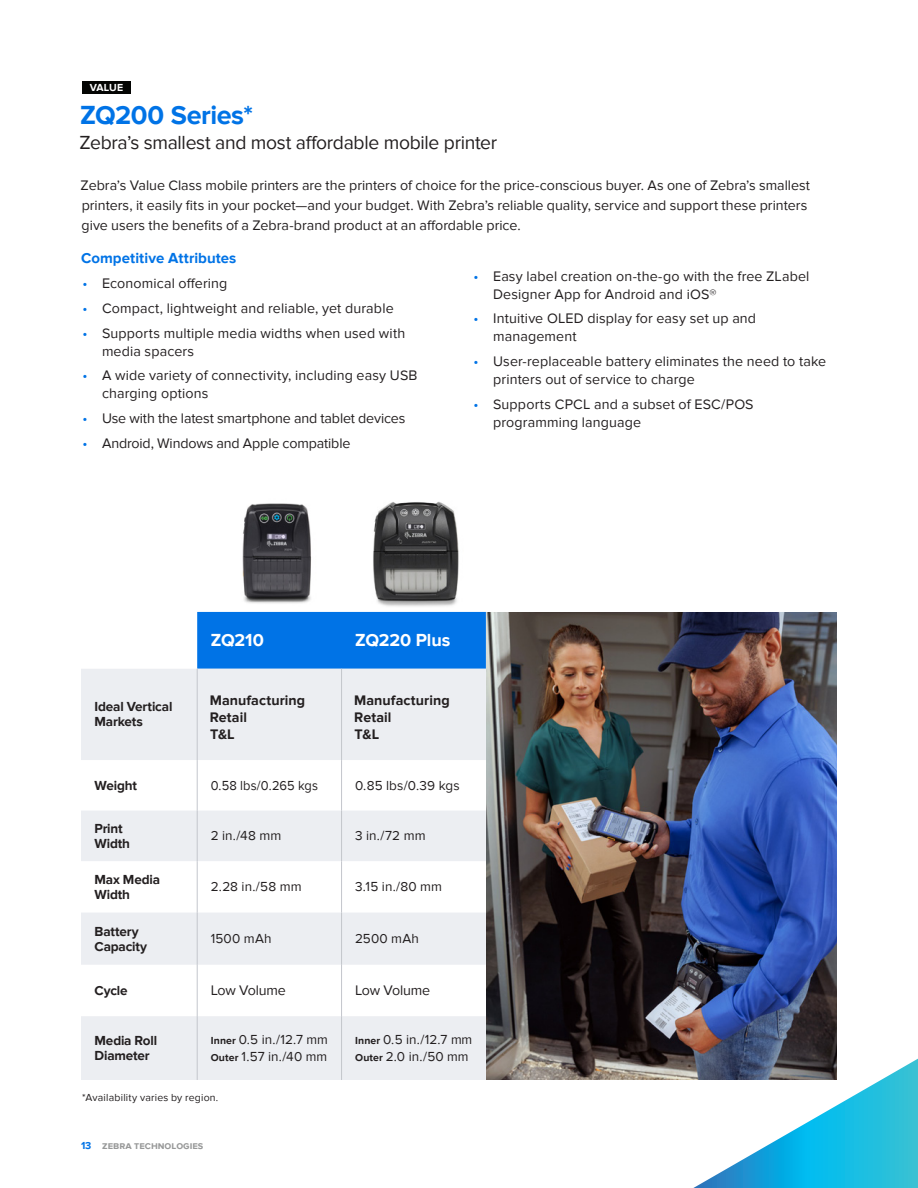
<style>
.page{position:relative;width:918px;height:1188px;background:#fff}
.page>*{position:absolute;margin:0;border:0;box-sizing:border-box;transform-origin:0 0}
.t1{font:700 27px "Proxima Nova";letter-spacing:-.015em;color:#0073e6}
.t2{font:19.5px "Proxima Nova";letter-spacing:-.015em;color:#231f20}
.t3{font:700 18px "Proxima Nova";letter-spacing:-.01em;color:#fff}
.t4{font:700 15px "Proxima Nova";letter-spacing:.005em;color:#0073e6}
.t5{font:14.25px/18px "Proxima Nova";letter-spacing:.005em;color:#231f20}
.t6{font:700 14.25px "Proxima Nova";letter-spacing:.005em;color:#231f20}
.t7{font:13.5px/16.5px "Proxima Nova";letter-spacing:.01em;color:#231f20}
.t8{font:700 13.5px/15px "Proxima Nova";letter-spacing:-.01em;color:#231f20}
.t9{font:13.5px "Proxima Nova";letter-spacing:.01em;color:#231f20;scale:.95 1}
.t10{font:10.5px "Proxima Nova";letter-spacing:.02em;color:#231f20}
.t11{font:700 10.5px "Proxima Nova";color:#989999}
.t12{font:700 10.5px "Proxima Nova";color:#fff}
.s1{color:#0073e6}
.s2{font-weight:700;font-size:10.5px}
</style>
<div class="page">
<div style="left:197px;top:612px;width:289px;height:57px;background:#0073e6"></div>
<div style="left:81px;top:669px;width:405px;height:411px;background:#eceef2"></div>
<svg style="left:81px;top:760px;width:405px;height:256px"></svg>
<hr style="left:197px;top:669px;width:1px;height:91px;background:#c3c6cc">
<hr style="left:341px;top:669px;width:1px;height:91px;background:#c3c6cc">
<hr style="left:197px;top:760px;width:1px;height:50px;background:#c3c6cc">
<hr style="left:341px;top:760px;width:1px;height:50px;background:#c3c6cc">
<hr style="left:197px;top:810px;width:1px;height:51px;background:#c3c6cc">
<hr style="left:341px;top:810px;width:1px;height:51px;background:#c3c6cc">
<hr style="left:197px;top:861px;width:1px;height:51px;background:#c3c6cc">
<hr style="left:341px;top:861px;width:1px;height:51px;background:#c3c6cc">
<hr style="left:197px;top:912px;width:1px;height:53px;background:#c3c6cc">
<hr style="left:341px;top:912px;width:1px;height:53px;background:#c3c6cc">
<hr style="left:197px;top:965px;width:1px;height:51px;background:#c3c6cc">
<hr style="left:341px;top:965px;width:1px;height:51px;background:#c3c6cc">
<hr style="left:197px;top:1016px;width:1px;height:64px;background:#c3c6cc">
<hr style="left:341px;top:1016px;width:1px;height:64px;background:#c3c6cc">
<img style="left:486px;top:612px;width:351px;height:468px">
<div style="left:82px;top:81px;width:49px;height:13px;background:#040503"></div>
<img style="left:242px;top:503px;width:69px;height:101px">
<img style="left:373px;top:501px;width:86px;height:106px">
<svg style="left:693px;top:1059px;width:225px;height:129px"></svg>
<p class="t12" style="left:90px;top:82px;width:35px">VALUE</p>
<h1 class="t1" style="left:80px;top:99px;width:174px">ZQ200 Series*</h1>
<h2 class="t2" style="left:80px;top:132px;width:419px">Zebra’s smallest and most affordable mobile printer</h2>
<p class="t5" style="left:81px;top:175px;width:731px;line-height:20.2px">Zebra’s Value Class mobile printers are the printers of choice for the price-conscious buyer. As one of Zebra’s smallest printers, it easily fits in your pocket—and your budget. With Zebra’s reliable quality, service and support these printers give users the benefits of a Zebra-brand product at an affordable price.</p>
<p class="t4" style="left:81px;top:250px;width:157px">Competitive Attributes</p>
<p class="t5" style="left:82px;top:275px;width:146px"><span class="s1">•</span> Economical offering</p>
<p class="t5" style="left:82px;top:299px;width:313px"><span class="s1">•</span> Compact, lightweight and reliable, yet durable</p>
<p class="t5" style="left:102px;top:324px;width:305px;text-indent:-20px"><span class="s1">•</span> Supports multiple media widths when used with media spacers</p>
<p class="t5" style="left:102px;top:367px;width:317px;text-indent:-20px"><span class="s1">•</span> A wide variety of connectivity, including easy USB charging options</p>
<p class="t5" style="left:82px;top:410px;width:324px"><span class="s1">•</span> Use with the latest smartphone and tablet devices</p>
<p class="t5" style="left:82px;top:434px;width:269px"><span class="s1">•</span> Android, Windows and Apple compatible</p>
<p class="t5" style="left:493px;top:267px;width:318px;text-indent:-20px"><span class="s1">•</span> Easy label creation on-the-go with the free ZLabel<br>Designer App for Android and iOS®</p>
<p class="t5" style="left:493px;top:310px;width:265px;text-indent:-20px"><span class="s1">•</span> Intuitive OLED display for easy set up and management</p>
<p class="t5" style="left:493px;top:352px;width:335px;text-indent:-20px"><span class="s1">•</span> User-replaceable battery eliminates the need to take printers out of service to charge</p>
<p class="t5" style="left:493px;top:395px;width:262px;text-indent:-20px"><span class="s1">•</span> Supports CPCL and a subset of ESC/POS programming language</p>
<p class="t8" style="left:94px;top:700px;width:79px">Ideal Vertical<br>Markets</p>
<p class="t3" style="left:211px;top:630px;width:55px">ZQ210</p>
<p class="t3" style="left:355px;top:630px;width:97px">ZQ220 Plus</p>
<p class="t6" style="left:210px;top:692px;width:97px">Manufacturing</p>
<p class="t6" style="left:354px;top:692px;width:97px">Manufacturing</p>
<p class="t6" style="left:210px;top:709px;width:39px">Retail</p>
<p class="t6" style="left:354px;top:709px;width:39px">Retail</p>
<p class="t6" style="left:210px;top:726px;width:26px">T&amp;L</p>
<p class="t6" style="left:355px;top:726px;width:26px">T&amp;L</p>
<p class="t8" style="left:94px;top:778px;width:44px">Weight</p>
<p class="t9" style="left:211px;top:777px;width:114px">0.58 lbs/0.265 kgs</p>
<p class="t7" style="left:355px;top:777px;width:106px">0.85 lbs/0.39 kgs</p>
<p class="t8" style="left:94px;top:821px;width:37px">Print<br>Width</p>
<p class="t7" style="left:211px;top:828px;width:72px">2 in./48 mm</p>
<p class="t7" style="left:355px;top:828px;width:72px">3 in./72 mm</p>
<p class="t8" style="left:94px;top:872px;width:67px">Max Media<br>Width</p>
<p class="t7" style="left:211px;top:879px;width:92px">2.28 in./58 mm</p>
<p class="t7" style="left:355px;top:879px;width:89px">3.15 in./80 mm</p>
<p class="t8" style="left:94px;top:924px;width:54px">Battery<br>Capacity</p>
<p class="t7" style="left:211px;top:931px;width:62px">1500 mAh</p>
<p class="t7" style="left:355px;top:931px;width:66px">2500 mAh</p>
<p class="t8" style="left:94px;top:983px;width:35px">Cycle</p>
<p class="t5" style="left:211px;top:982px;width:77px">Low Volume</p>
<p class="t5" style="left:355px;top:982px;width:77px">Low Volume</p>
<p class="t8" style="left:94px;top:1033px;width:64px">Media Roll<br>Diameter</p>
<p class="t7" style="left:211px;top:1032px;width:119px"><span class="s2">Inner</span> 0.5 in./12.7 mm<br><span class="s2">Outer</span> 1.57 in./40 mm</p>
<p class="t7" style="left:355px;top:1032px;width:119px"><span class="s2">Inner</span> 0.5 in./12.7 mm<br><span class="s2">Outer</span> 2.0 in./50 mm</p>
<p class="t10" style="left:82px;top:1091px;width:138px">*Availability varies by region.</p>
<p class="t11" style="left:81px;top:1139px;width:124px"><span class="s1">13</span> zebra technologies</p>
</div>
